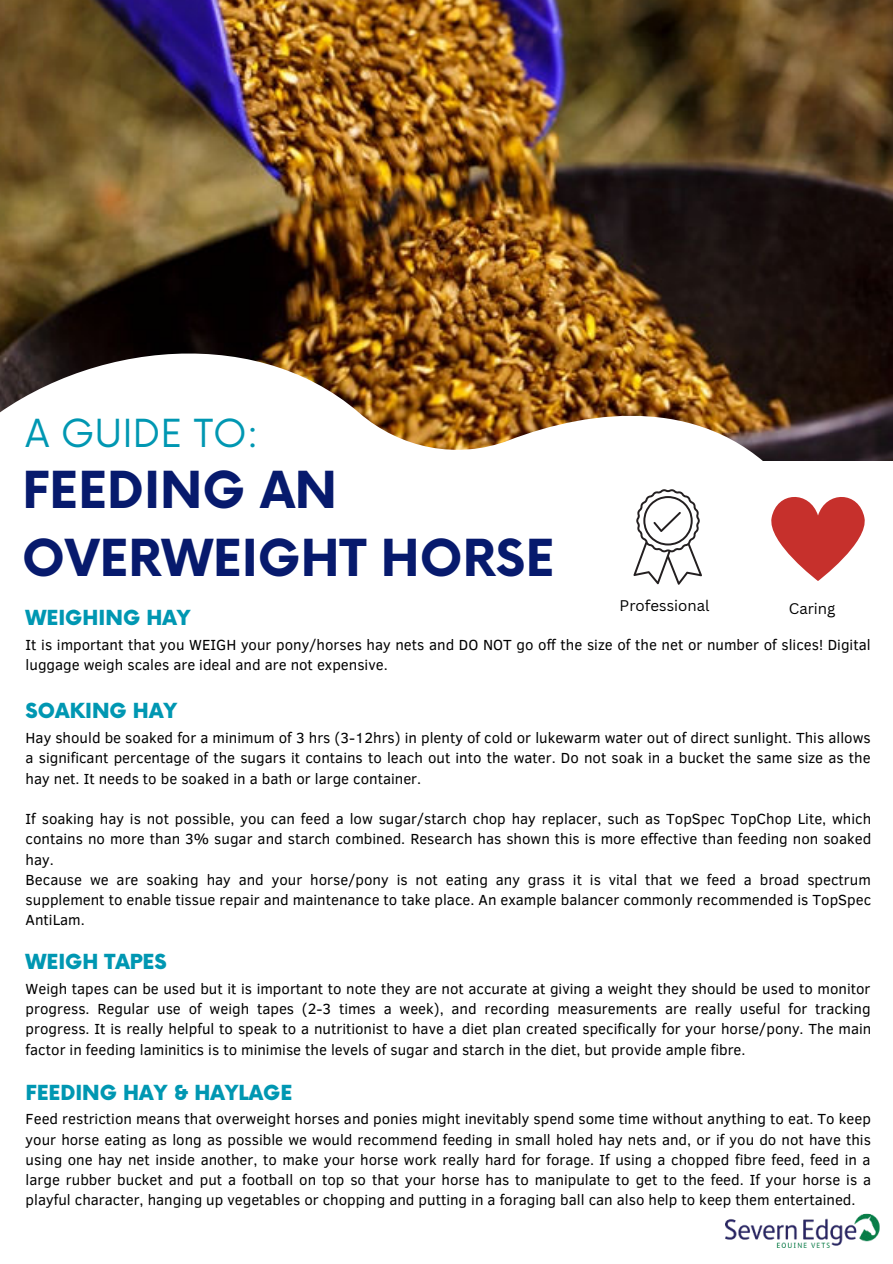
<style>
.page{position:relative;width:893px;height:1264px;background:#fff}
.page>*{position:absolute;margin:0;border:0;box-sizing:border-box;transform-origin:0 0}
.t1{font:700 49.65px/68.6px "Now";color:#071a6d}
.t2{font:37.65px "Now";color:#0097b2}
.t3{font:900 20.25px "Now";color:#0097b2}
.t4{font:15px/20.2px "Clear Sans";color:#000;text-align:justify}
.t5{font:15px "Canva Sans";color:#000}
</style>
<div class="page">
<img style="left:0;top:0;width:892px;height:460px">
<img style="left:725px;top:1213px;width:155px;height:34px">
<svg style="left:0;top:319px;width:869px;height:266px"></svg>
<svg style="left:766px;top:490px;width:103px;height:91px"></svg>
<svg style="left:633px;top:489px;width:69px;height:95px"></svg>
<h2 class="t2" style="left:26px;top:402px;width:234px">A GUIDE TO:</h2>
<h1 class="t1" style="left:22px;top:454px;width:533px">FEEDING AN<br>OVERWEIGHT HORSE</h1>
<h3 class="t3" style="left:26px;top:603px;width:166px">WEIGHING HAY</h3>
<p class="t4" style="left:26px;top:634px;width:846px">It is important that you WEIGH your pony/horses hay nets and DO NOT go off the size of the net or number of slices! Digital luggage weigh scales are ideal and are not expensive.</p>
<h3 class="t3" style="left:26px;top:696px;width:153px">SOAKING HAY</h3>
<p class="t4" style="left:26px;top:727px;width:846px">Hay should be soaked for a minimum of 3 hrs (3-12hrs) in plenty of cold or lukewarm water out of direct sunlight. This allows a significant percentage of the sugars it contains to leach out into the water. Do not soak in a bucket the same size as the hay net. It needs to be soaked in a bath or large container.</p>
<p class="t4" style="left:26px;top:808px;width:847px;text-align:left">If soaking hay is not possible, you can feed a low sugar/starch chop hay replacer, such as TopSpec TopChop Lite, which contains no more than 3% sugar and starch combined. Research has shown this is more effective than feeding non soaked hay.<br>Because we are soaking hay and your horse/pony is not eating any grass it is vital that we feed a broad spectrum supplement to enable tissue repair and maintenance to take place. An example balancer commonly recommended is TopSpec AntiLam.</p>
<h3 class="t3" style="left:26px;top:947px;width:143px">WEIGH TAPES</h3>
<p class="t4" style="left:26px;top:978px;width:847px">Weigh tapes can be used but it is important to note they are not accurate at giving a weight they should be used to monitor progress. Regular use of weigh tapes (2-3 times a week), and recording measurements are really useful for tracking progress. It is really helpful to speak to a nutritionist to have a diet plan created specifically for your horse/pony. The main factor in feeding laminitics is to minimise the levels of sugar and starch in the diet, but provide ample fibre.</p>
<h3 class="t3" style="left:26px;top:1077px;width:268px">FEEDING HAY &amp; HAYLAGE</h3>
<p class="t4" style="left:26px;top:1108px;width:847px">Feed restriction means that overweight horses and ponies might inevitably spend some time without anything to eat. To keep your horse eating as long as possible we would recommend feeding in small holed hay nets and, or if you do not have this using one hay net inside another, to make your horse work really hard for forage. If using a chopped fibre feed, feed in a large rubber bucket and put a football on top so that your horse has to manipulate to get to the feed. If your horse is a playful character, hanging up vegetables or chopping and putting in a foraging ball can also help to keep them entertained.</p>
<p class="t5" style="left:619px;top:596px;width:91px">Professional</p>
<p class="t5" style="left:788px;top:599px;width:48px">Caring</p>
</div>
